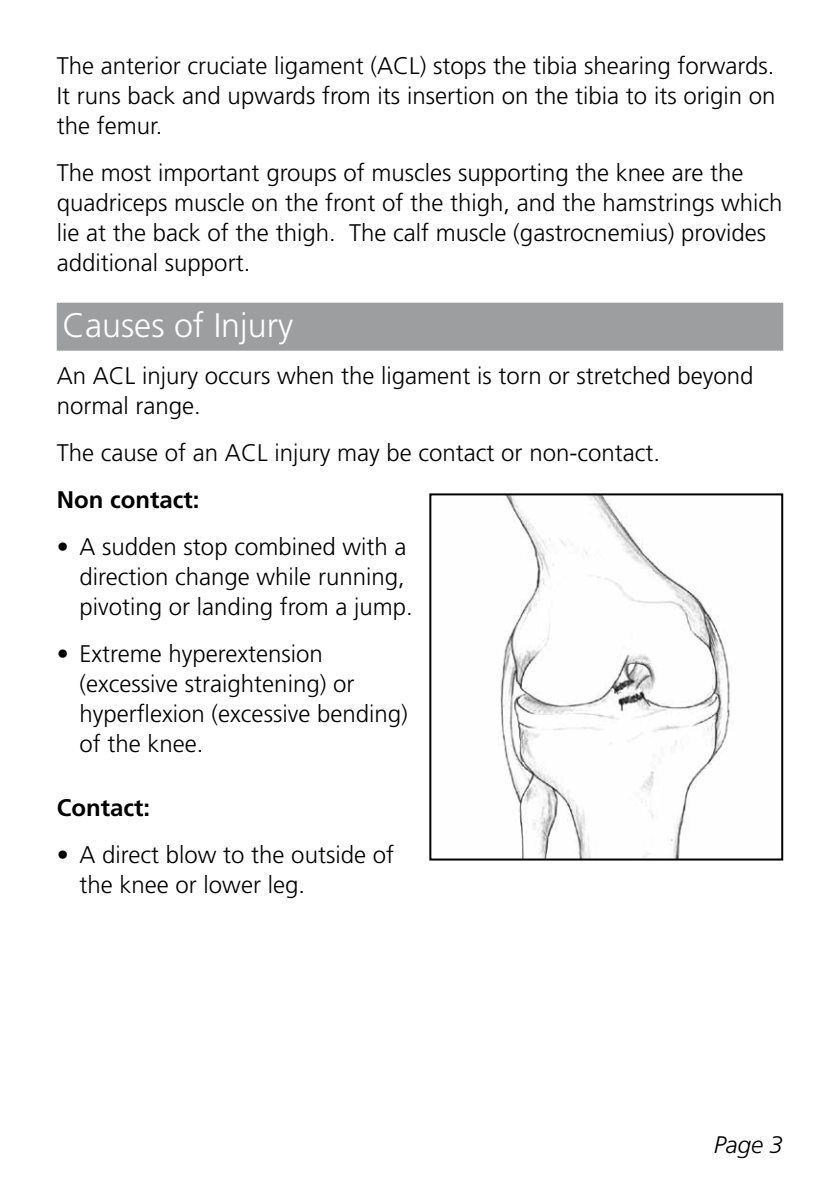
<style>
.page{position:relative;width:840px;height:1191px;background:#fff}
.page>*{position:absolute;margin:0;border:0;box-sizing:border-box;transform-origin:0 0}
.t1{font:300 34px "Frutiger";color:#fff}
.t2{font:300 24px/30px "Frutiger";color:#000}
.t3{font:700 24px "Frutiger";color:#000}
.t4{font:italic 300 24px "Frutiger";color:#000}
</style>
<div class="page">
<div style="left:57px;top:303px;width:725px;height:48px;background:#9c9e9f"></div>
<img style="left:498px;top:496px;width:232px;height:361px">
<div style="left:429px;top:493px;width:353px;height:367px;border:2px solid #000"></div>
<p class="t2" style="left:57px;top:51px;width:719px;text-align:justify">The anterior cruciate ligament (ACL) stops the tibia shearing forwards.<br>It runs back and upwards from its insertion on the tibia to its origin on the femur.</p>
<p class="t2" style="left:57px;top:158px;width:727px">The most important groups of muscles supporting the knee are the quadriceps muscle on the front of the thigh, and the hamstrings which lie at the back of the thigh. The calf muscle (gastrocnemius) provides additional support.</p>
<h1 class="t1" style="left:62px;top:305px;width:232px">Causes of Injury</h1>
<p class="t2" style="left:57px;top:360px;width:698px">An ACL injury occurs when the ligament is torn or stretched beyond normal range.</p>
<p class="t2" style="left:57px;top:437px;width:604px">The cause of an ACL injury may be contact or non-contact.</p>
<p class="t3" style="left:57px;top:485px;width:144px">Non contact:</p>
<p class="t2" style="left:79px;top:531px;width:334px;text-indent:-23px">• A sudden stop combined with a direction change while running, pivoting or landing from a jump.</p>
<p class="t2" style="left:79px;top:638px;width:330px;text-indent:-23px">• Extreme hyperextension (excessive straightening) or hyperflexion (excessive bending) of the knee.</p>
<p class="t3" style="left:57px;top:793px;width:95px">Contact:</p>
<p class="t2" style="left:79px;top:839px;width:316px;text-indent:-23px">• A direct blow to the outside of the knee or lower leg.</p>
<p class="t4" style="left:713px;top:1131px;width:71px">Page 3</p>
</div>
